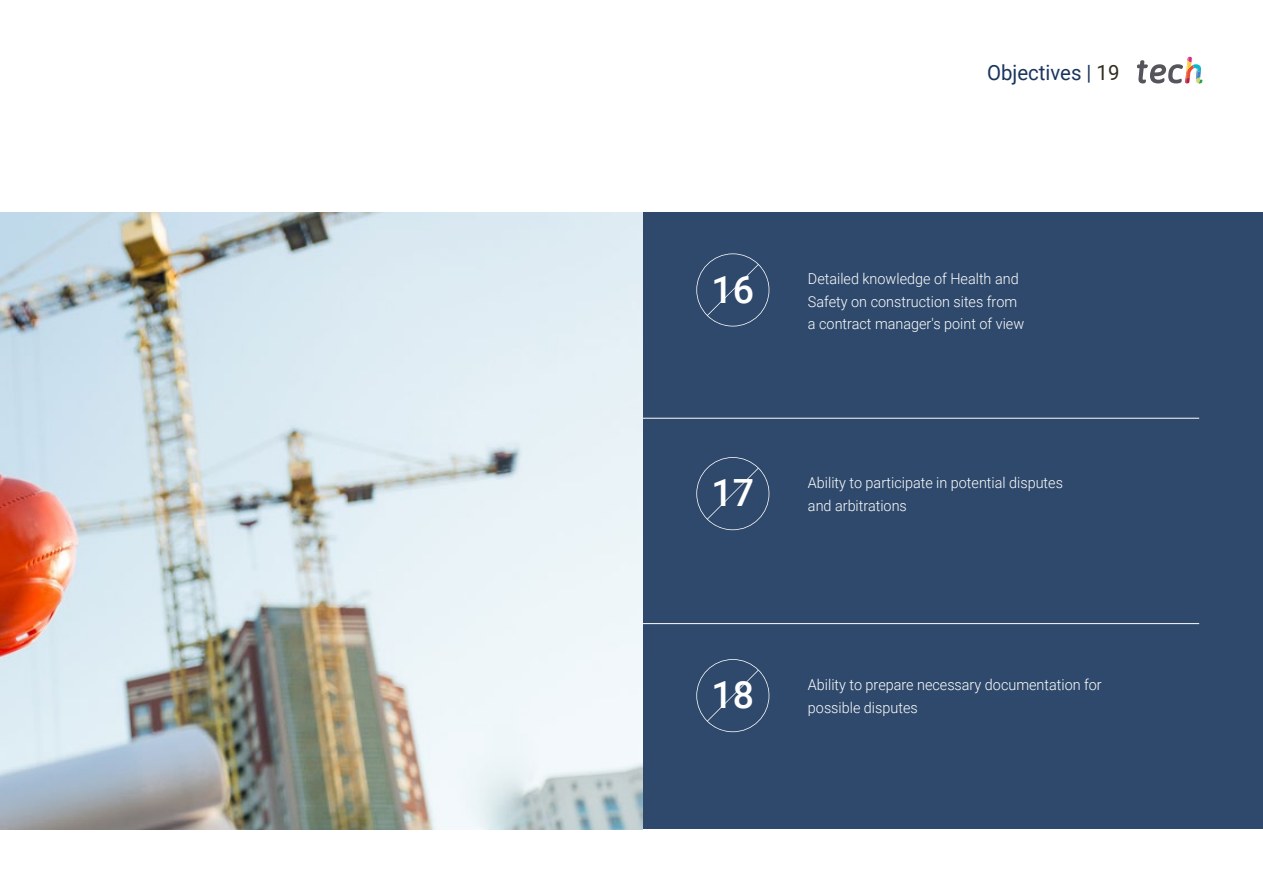
<style>
.page{position:relative;width:1263px;height:893px;background:#fff}
.page>*{position:absolute;margin:0;border:0;box-sizing:border-box;transform-origin:0 0}
.t1{font:500 37.5px "Roboto";color:#fff}
.t2{font:21px "Roboto";color:#1a355c}
.t3{font:300 15px/22.5px "Roboto";color:#fff;scale:.96 1}
.s1{color:#312e20}
</style>
<div class="page">
<div style="left:642px;top:213px;width:621px;height:616px;background:#2e496b"></div>
<hr style="left:0;top:418px;width:1199px;height:1px;background:#fff">
<hr style="left:0;top:623px;width:1199px;height:1px;background:#fff">
<svg style="left:1137px;top:57px;width:65px;height:27px"></svg>
<svg style="left:696px;top:253px;width:73px;height:73px"></svg>
<svg style="left:696px;top:457px;width:73px;height:73px"></svg>
<svg style="left:696px;top:659px;width:73px;height:73px"></svg>
<img style="left:0;top:213px;width:642px;height:616px">
<h2 class="t2" style="left:987px;top:57px;width:134px">Objectives | <span class="s1">19</span></h2>
<h1 class="t1" style="left:711px;top:263px;width:44px">16</h1>
<p class="t3" style="left:808px;top:267px;width:227px">Detailed knowledge of Health and<br>Safety on construction sites from a contract manager's point of view</p>
<h1 class="t1" style="left:711px;top:467px;width:44px">17</h1>
<p class="t3" style="left:808px;top:471px;width:267px">Ability to participate in potential disputes and arbitrations</p>
<h1 class="t1" style="left:711px;top:669px;width:44px">18</h1>
<p class="t3" style="left:808px;top:673px;width:308px">Ability to prepare necessary documentation for possible disputes</p>
</div>
